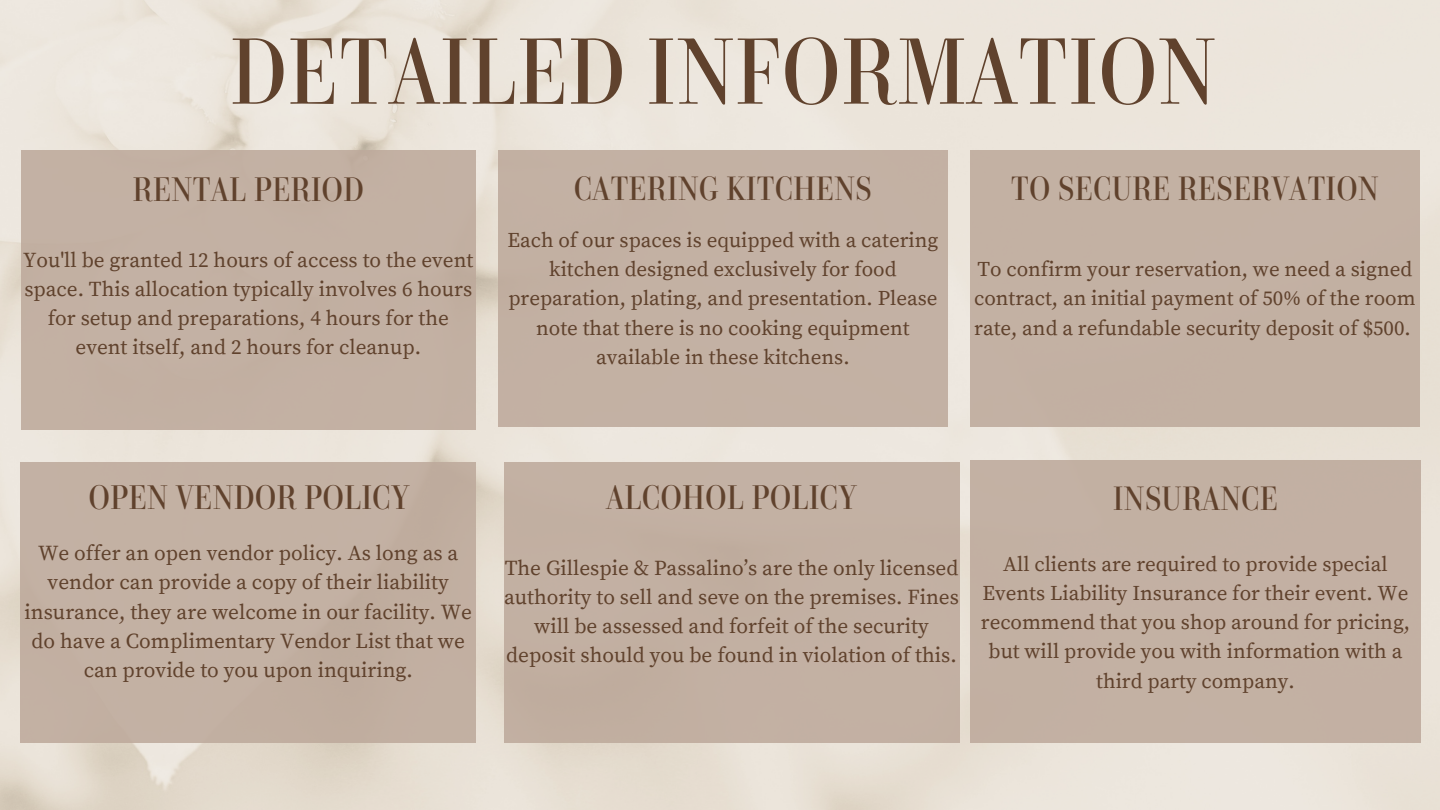
<style>
.page{position:relative;width:1440px;height:810px;background:#fff}
.page>*{position:absolute;margin:0;border:0;box-sizing:border-box;transform-origin:0 0}
.t1{font:90.2px "Parmigiano Headline HL";color:#60422d}
.t2{font:32.8px "Parmigiano Headline HL";color:#60422d}
.t3{font:32.7px "Parmigiano Headline HL";color:#60422d}
.t4{font:32.4px "Parmigiano Headline HL";color:#60422d}
.t5{font:21.2px/29.2px "Source Serif Pro";color:#60422d;text-align:center}
.t6{font:21.1px/29.2px "Source Serif Pro";color:#60422d;text-align:center}
.t7{font:20.9px/29.2px "Source Serif Pro";color:#60422d;text-align:center}
</style>
<div class="page">
<div style="left:21px;top:150px;width:454px;height:280px;background:#c3b1a3"></div>
<div style="left:970px;top:150px;width:450px;height:277px;background:#c3b1a3"></div>
<div style="left:504px;top:462px;width:455px;height:281px;background:#c2b0a2"></div>
<div style="left:970px;top:460px;width:450px;height:283px;background:#c3b0a3"></div>
<div style="left:498px;top:150px;width:450px;height:277px;background:#c3b1a3"></div>
<div style="left:20px;top:462px;width:455px;height:281px;background:#c3b1a3"></div>
<p class="t1" style="left:230px;top:14px;width:988px">DETAILED INFORMATION</p>
<p class="t3" style="left:132px;top:168px;width:233px">RENTAL PERIOD</p>
<p class="t6" style="left:23px;top:246px;width:452px">You'll be granted 12 hours of access to the event space. This allocation typically involves 6 hours for setup and preparations, 4 hours for the event itself, and 2 hours for cleanup.</p>
<p class="t4" style="left:574px;top:168px;width:300px">CATERING KITCHENS</p>
<p class="t7" style="left:507px;top:226px;width:432px">Each of our spaces is equipped with a catering kitchen designed exclusively for food preparation, plating, and presentation. Please note that there is no cooking equipment available in these kitchens.</p>
<p class="t4" style="left:1011px;top:168px;width:369px">TO SECURE RESERVATION</p>
<p class="t7" style="left:974px;top:256px;width:443px;text-align:left">To confirm your reservation, we need a signed contract, an initial payment of 50% of the room rate, and a refundable security deposit of $500.</p>
<p class="t2" style="left:88px;top:476px;width:323px">OPEN VENDOR POLICY</p>
<p class="t5" style="left:25px;top:539px;width:449px">We offer an open vendor policy. As long as a vendor can provide a copy of their liability insurance, they are welcome in our facility. We do have a Complimentary Vendor List that we can provide to you upon inquiring.</p>
<p class="t2" style="left:606px;top:476px;width:252px">ALCOHOL POLICY</p>
<p class="t5" style="left:504px;top:554px;width:456px">The Gillespie &amp; Passalino’s are the only licensed authority to sell and seve on the premises. Fines will be assessed and forfeit of the security deposit should you be found in violation of this.</p>
<p class="t4" style="left:1113px;top:477px;width:167px">INSURANCE</p>
<p class="t7" style="left:981px;top:550px;width:431px">All clients are required to provide special Events Liability Insurance for their event. We recommend that you shop around for pricing, but will provide you with information with a third party company.</p>
</div>
